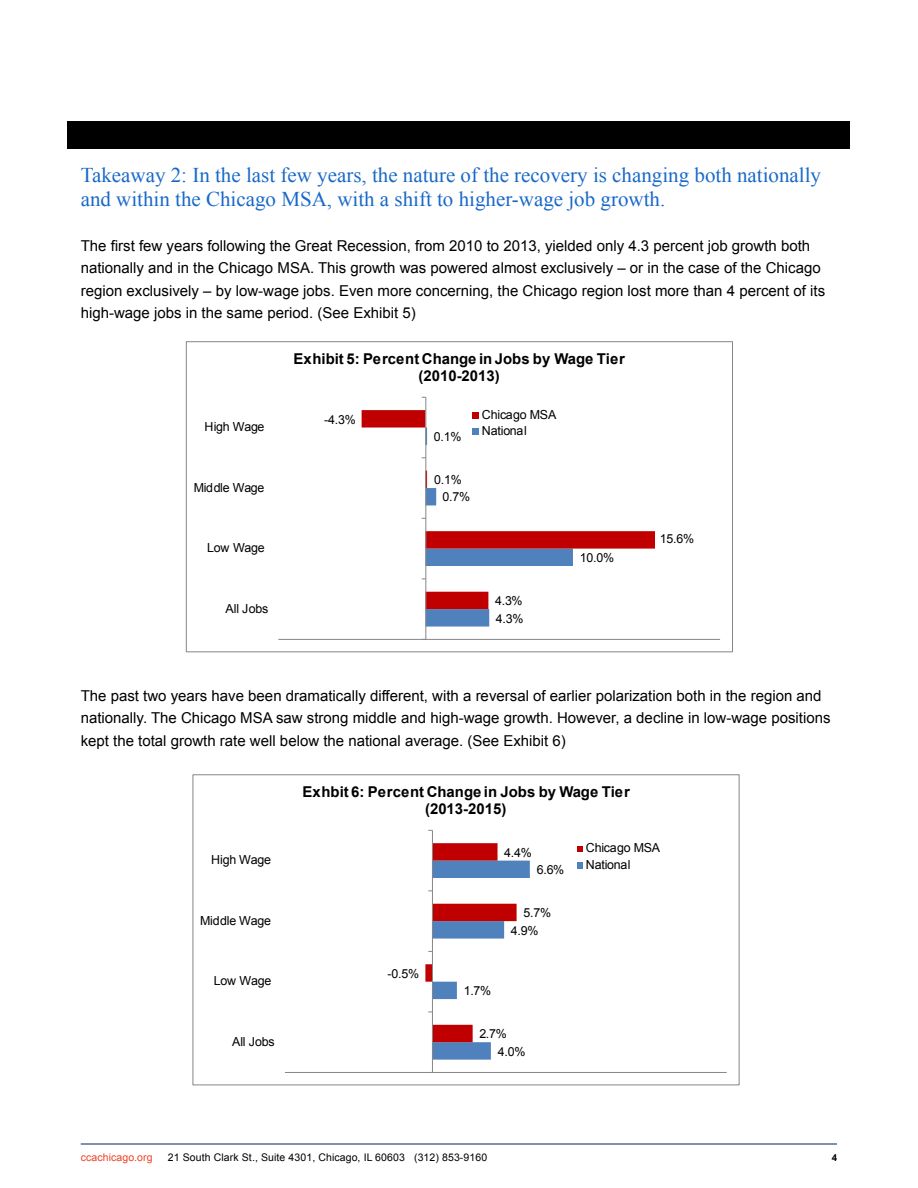
<style>
.page{position:relative;width:918px;height:1188px;background:#fff}
.page>*{position:absolute;margin:0;border:0;box-sizing:border-box;transform-origin:0 0}
.t1{font:21px/24px "Times New Roman";color:#1969c8}
.t2{font:15px/22.5px "Arial";color:#000}
.t3{font:700 15px/16.6px "Arial";color:#000;text-align:center}
.t4{font:12.45px/16.8px "Arial";letter-spacing:-.025em;color:#000}
.t5{font:10.5px "Arial";letter-spacing:.01em;color:#000}
.t6{font:10.5px "Arial";letter-spacing:.01em;color:#ef4123}
.t7{font:700 9.75px "Arial";color:#000}
</style>
<div class="page">
<hr style="left:81px;top:1144px;width:756px;height:1px;background:#002060">
<div style="left:68px;top:122px;width:782px;height:27px;background:#000"></div>
<svg style="left:362px;top:410px;width:293px;height:170px"></svg>
<hr style="left:278px;top:639px;width:442px;height:1px;background:#868686">
<hr style="left:425px;top:397px;width:1px;height:242px;background:#868686">
<svg style="left:422px;top:428px;width:151px;height:199px"></svg>
<svg style="left:473px;top:412px;width:6px;height:6px"></svg>
<div style="left:473px;top:428px;width:6px;height:7px;background:#4f81bd"></div>
<div style="left:186px;top:341px;width:547px;height:311px;border:1px solid #868686"></div>
<hr style="left:285px;top:1072px;width:442px;height:1px;background:#868686">
<hr style="left:432px;top:830px;width:1px;height:242px;background:#868686">
<svg style="left:425px;top:843px;width:105px;height:217px"></svg>
<svg style="left:577px;top:846px;width:6px;height:5px"></svg>
<div style="left:577px;top:862px;width:6px;height:7px;background:#4f81bd"></div>
<div style="left:193px;top:774px;width:547px;height:311px;border:1px solid #868686"></div>
<h1 class="t1" style="left:81px;top:163px;width:742px">Takeaway 2: In the last few years, the nature of the recovery is changing both nationally and within the Chicago MSA, with a shift to higher-wage job growth.</h1>
<p class="t2" style="left:81px;top:235px;width:746px">The first few years following the Great Recession, from 2010 to 2013, yielded only 4.3 percent job growth both nationally and in the Chicago MSA. This growth was powered almost exclusively – or in the case of the Chicago region exclusively – by low-wage jobs. Even more concerning, the Chicago region lost more than 4 percent of its high-wage jobs in the same period. (See Exhibit 5)</p>
<p class="t4" style="left:205px;top:419px;width:61px">High Wage</p>
<p class="t4" style="left:194px;top:479px;width:72px">Middle Wage</p>
<p class="t4" style="left:207px;top:540px;width:59px">Low Wage</p>
<p class="t4" style="left:226px;top:600px;width:44px">All Jobs</p>
<p class="t3" style="left:293px;top:351px;width:333px">Exhibit 5: Percent Change in Jobs by Wage Tier (2010-2013)</p>
<p class="t4" style="left:482px;top:406px;width:76px">Chicago MSA<br>National</p>
<p class="t4" style="left:324px;top:411px;width:33px">-4.3%</p>
<p class="t4" style="left:434px;top:428px;width:29px">0.1%</p>
<p class="t4" style="left:434px;top:471px;width:29px">0.1%</p>
<p class="t4" style="left:442px;top:489px;width:29px">0.7%</p>
<p class="t4" style="left:495px;top:593px;width:29px">4.3%</p>
<p class="t4" style="left:496px;top:610px;width:29px">4.3%</p>
<p class="t4" style="left:580px;top:549px;width:36px">10.0%</p>
<p class="t4" style="left:660px;top:530px;width:36px">15.6%</p>
<p class="t2" style="left:81px;top:685px;width:751px">The past two years have been dramatically different, with a reversal of earlier polarization both in the region and nationally. The Chicago MSA saw strong middle and high-wage growth. However, a decline in low-wage positions kept the total growth rate well below the national average. (See Exhibit 6)</p>
<p class="t4" style="left:211px;top:852px;width:61px">High Wage</p>
<p class="t4" style="left:200px;top:912px;width:72px">Middle Wage</p>
<p class="t4" style="left:214px;top:973px;width:59px">Low Wage</p>
<p class="t4" style="left:232px;top:1033px;width:44px">All Jobs</p>
<p class="t3" style="left:302px;top:784px;width:329px">Exhbit 6: Percent Change in Jobs by Wage Tier (2013-2015)</p>
<p class="t4" style="left:586px;top:839px;width:76px;line-height:17.2px">Chicago MSA<br>National</p>
<p class="t4" style="left:504px;top:844px;width:29px">4.4%</p>
<p class="t4" style="left:537px;top:861px;width:29px">6.6%</p>
<p class="t4" style="left:523px;top:905px;width:29px">5.7%</p>
<p class="t4" style="left:387px;top:965px;width:33px">-0.5%</p>
<p class="t4" style="left:511px;top:922px;width:29px">4.9%</p>
<p class="t4" style="left:464px;top:982px;width:29px">1.7%</p>
<p class="t4" style="left:479px;top:1026px;width:29px">2.7%</p>
<p class="t4" style="left:498px;top:1043px;width:29px">4.0%</p>
<p class="t6" style="left:81px;top:1151px;width:73px">ccachicago.org</p>
<p class="t5" style="left:168px;top:1151px;width:321px">21 South Clark St., Suite 4301, Chicago, IL 60603 (312) 853-9160</p>
<p class="t7" style="left:832px;top:1151px;width:7px">4</p>
</div>
